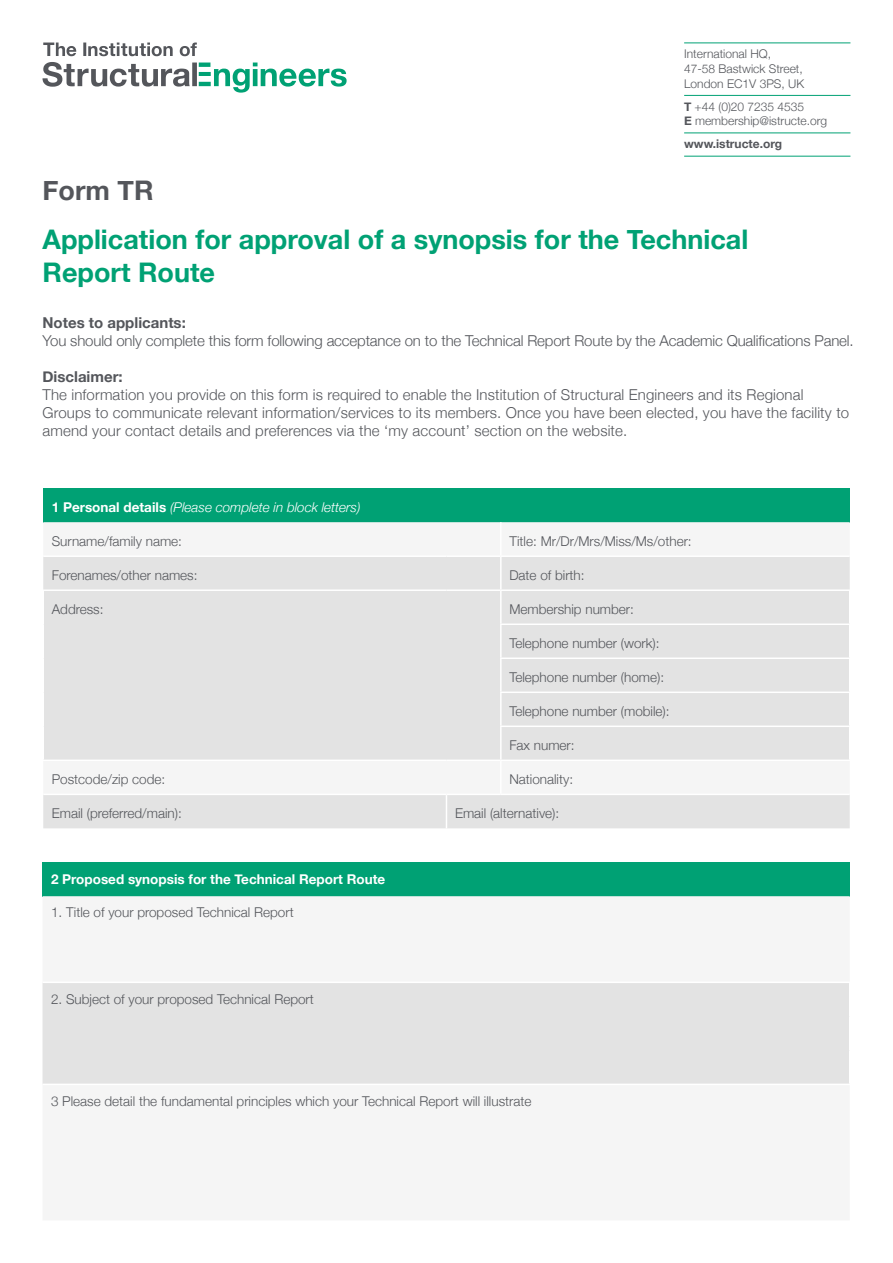
<style>
.page{position:relative;width:893px;height:1263px;background:#fff}
.page>*{position:absolute;margin:0;border:0;box-sizing:border-box;transform-origin:0 0}
.t1{font:700 27px/32.4px "Helvetica Neue";color:#00a174}
.t2{font:700 27px "Helvetica Neue";color:#54565b}
.t3{font:300 15px/18px "Helvetica Neue";letter-spacing:.01em;color:#54565b}
.t4{font:300 15px "Helvetica Neue";letter-spacing:-.01em;color:#54565b}
.t5{font:700 15px "Helvetica Neue";color:#54565b}
.t6{font:300 13.5px "Helvetica Neue";color:#54565b}
.t7{font:italic 300 13.5px "Helvetica Neue";color:#fff}
.t8{font:700 13.5px "Helvetica Neue";color:#fff}
.t9{font:300 12px/15px "Helvetica Neue";color:#54565b}
.t10{font:700 12px "Helvetica Neue";color:#54565b}
.s1{font-weight:700}
.s2{font-weight:700;font-style:normal}
</style>
<div class="page">
<svg style="left:42px;top:62px;width:305px;height:31px"></svg>
<svg style="left:180px;top:43px;width:17px;height:13px"></svg>
<svg style="left:83px;top:43px;width:90px;height:13px"></svg>
<svg style="left:43px;top:43px;width:33px;height:13px"></svg>
<hr style="left:684px;top:43px;width:166px;height:1px;background:#00a174">
<hr style="left:684px;top:95px;width:166px;height:1px;background:#00a174">
<hr style="left:684px;top:133px;width:166px;height:1px;background:#00a174">
<hr style="left:684px;top:156px;width:166px;height:1px;background:#00a174">
<div style="left:43px;top:488px;width:807px;height:34px;background:#00a174"></div>
<svg style="left:43px;top:557px;width:807px;height:271px;background:#e5e5e5"></svg>
<hr style="left:446px;top:795px;width:1px;height:33px;background:#fff">
<hr style="left:500px;top:557px;width:2px;height:32px;background:#fff">
<hr style="left:43px;top:794px;width:403px;height:1px;background:#fff">
<hr style="left:446px;top:794px;width:55px;height:1px;background:#fff">
<hr style="left:501px;top:794px;width:349px;height:1px;background:#fff">
<hr style="left:500px;top:761px;width:2px;height:33px;background:#fff">
<hr style="left:501px;top:589px;width:349px;height:2px;background:#fff">
<hr style="left:849px;top:591px;width:1px;height:32px;background:#fff">
<hr style="left:500px;top:623px;width:350px;height:2px;background:#fff">
<hr style="left:849px;top:625px;width:1px;height:32px;background:#fff">
<hr style="left:500px;top:657px;width:350px;height:2px;background:#fff">
<hr style="left:849px;top:659px;width:1px;height:32px;background:#fff">
<hr style="left:500px;top:691px;width:350px;height:2px;background:#fff">
<hr style="left:849px;top:693px;width:1px;height:32px;background:#fff">
<hr style="left:500px;top:725px;width:350px;height:2px;background:#fff">
<hr style="left:849px;top:727px;width:1px;height:32px;background:#fff">
<hr style="left:501px;top:759px;width:349px;height:2px;background:#fff">
<hr style="left:43px;top:589px;width:403px;height:2px;background:#fff">
<hr style="left:43px;top:591px;width:1px;height:33px;background:#fff">
<hr style="left:446px;top:589px;width:55px;height:2px;background:#fff">
<hr style="left:500px;top:591px;width:2px;height:32px;background:#fff">
<hr style="left:43px;top:624px;width:1px;height:34px;background:#fff">
<hr style="left:500px;top:625px;width:2px;height:32px;background:#fff">
<hr style="left:43px;top:658px;width:1px;height:34px;background:#fff">
<hr style="left:500px;top:659px;width:2px;height:32px;background:#fff">
<hr style="left:43px;top:692px;width:1px;height:34px;background:#fff">
<hr style="left:500px;top:693px;width:2px;height:32px;background:#fff">
<hr style="left:43px;top:726px;width:1px;height:33px;background:#fff">
<hr style="left:500px;top:727px;width:2px;height:32px;background:#fff">
<hr style="left:43px;top:759px;width:403px;height:2px;background:#fff">
<hr style="left:446px;top:759px;width:55px;height:2px;background:#fff">
<div style="left:43px;top:862px;width:807px;height:34px;background:#00a174"></div>
<div style="left:43px;top:983px;width:806px;height:101px;background:#e3e3e3"></div>
<p class="t9" style="left:684px;top:45px;width:122px">International HQ,<br>47-58 Bastwick Street,<br>London EC1V 3PS, UK</p>
<p class="t9" style="left:684px;top:98px;width:145px;line-height:14.4px"><span class="s1">T</span> +44 (0)20 7235 4535<br><span class="s1">E</span> membership@istructe.org</p>
<p class="t10" style="left:684px;top:134px;width:99px">www.istructe.org</p>
<h1 class="t2" style="left:43px;top:169px;width:112px">Form TR</h1>
<h1 class="t1" style="left:43px;top:224px;width:707px">Application for approval of a synopsis for the Technical<br>Report Route</h1>
<p class="t5" style="left:43px;top:311px;width:145px">Notes to applicants:</p>
<p class="t4" style="left:43px;top:328px;width:813px">You should only complete this form following acceptance on to the Technical Report Route by the Academic Qualifications Panel.</p>
<p class="t5" style="left:43px;top:365px;width:82px">Disclaimer:</p>
<p class="t3" style="left:43px;top:384px;width:808px">The information you provide on this form is required to enable the Institution of Structural Engineers and its Regional<br>Groups to communicate relevant information/services to its members. Once you have been elected, you have the facility to amend your contact details and preferences via the ‘my account’ section on the website.</p>
<p class="t7" style="left:52px;top:496px;width:310px"><span class="s2">1 Personal details</span> (Please complete in block letters)</p>
<p class="t6" style="left:52px;top:530px;width:132px">Surname/family name:</p>
<p class="t6" style="left:509px;top:530px;width:184px">Title: Mr/Dr/Mrs/Miss/Ms/other:</p>
<p class="t6" style="left:52px;top:564px;width:147px">Forenames/other names:</p>
<p class="t6" style="left:509px;top:564px;width:77px">Date of birth:</p>
<p class="t6" style="left:52px;top:598px;width:53px">Address:</p>
<p class="t6" style="left:509px;top:598px;width:126px">Membership number:</p>
<p class="t6" style="left:509px;top:632px;width:152px">Telephone number (work):</p>
<p class="t6" style="left:509px;top:666px;width:156px">Telephone number (home):</p>
<p class="t6" style="left:509px;top:700px;width:162px">Telephone number (mobile):</p>
<p class="t6" style="left:509px;top:734px;width:67px">Fax numer:</p>
<p class="t6" style="left:52px;top:768px;width:115px">Postcode/zip code:</p>
<p class="t6" style="left:509px;top:768px;width:65px">Nationality:</p>
<p class="t6" style="left:52px;top:802px;width:132px">Email (preferred/main):</p>
<p class="t6" style="left:455px;top:802px;width:106px">Email (alternative):</p>
<p class="t8" style="left:51px;top:868px;width:336px">2 Proposed synopsis for the Technical Report Route</p>
<p class="t6" style="left:51px;top:901px;width:244px">1. Title of your proposed Technical Report</p>
<p class="t6" style="left:51px;top:988px;width:264px">2. Subject of your proposed Technical Report</p>
<p class="t6" style="left:51px;top:1090px;width:482px">3 Please detail the fundamental principles which your Technical Report will illustrate</p>
</div>
